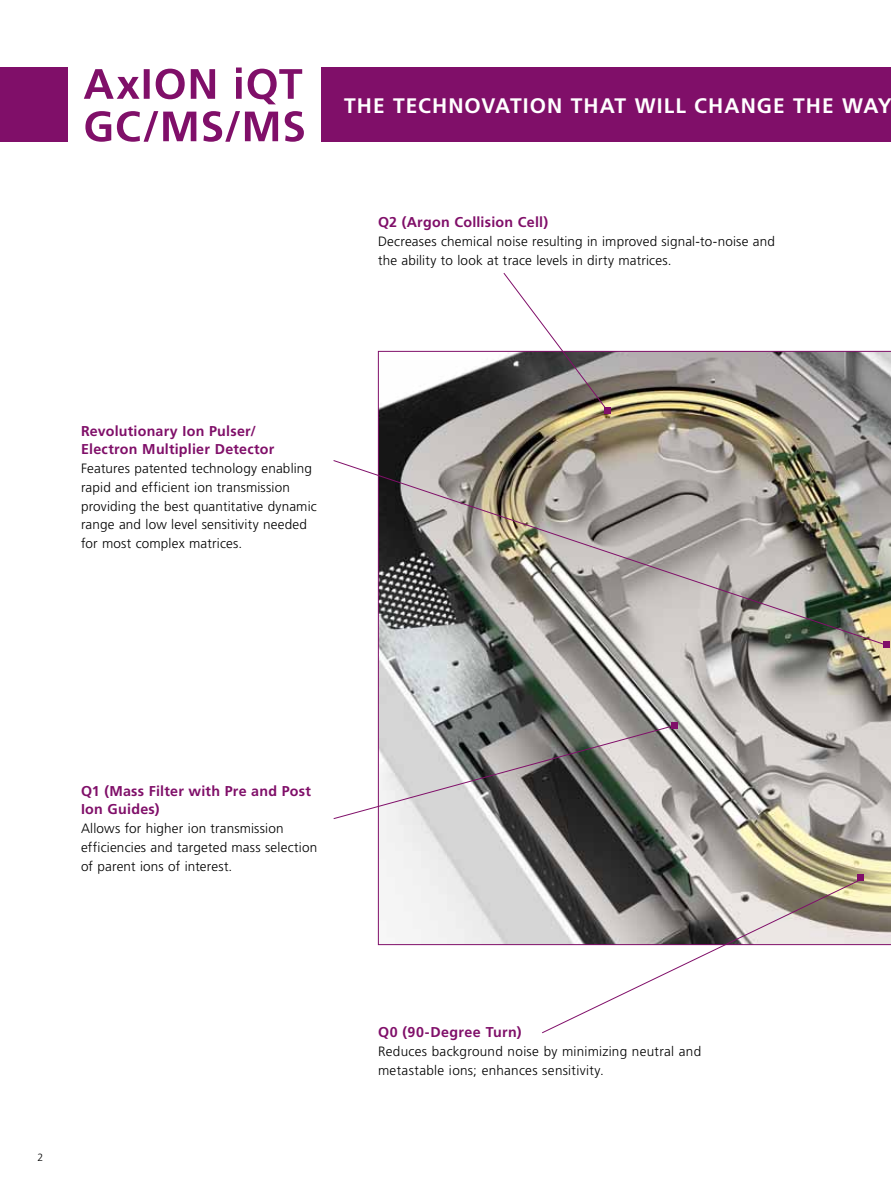
<style>
.page{position:relative;width:891px;height:1188px;background:#fff}
.page>*{position:absolute;margin:0;border:0;box-sizing:border-box;transform-origin:0 0}
.t1{font:700 21px "Frutiger";letter-spacing:.05em;color:#fff}
.t2{font:700 14.25px/18.8px "Frutiger";letter-spacing:.02em;color:#800f69}
.t3{font:300 13.5px/18.8px "Frutiger";letter-spacing:.015em;color:#000}
.t4{font:300 10.5px "Frutiger";color:#000}
</style>
<div class="page">
<img style="left:378px;top:351px;width:513px;height:594px">
<div style="left:883px;top:642px;width:7px;height:6px;background:#800f69"></div>
<div style="left:671px;top:722px;width:6px;height:7px;background:#800f69"></div>
<div style="left:857px;top:874px;width:7px;height:7px;background:#800f69"></div>
<div style="left:604px;top:407px;width:7px;height:7px;background:#800f69"></div>
<img style="left:333px;top:460px;width:554px;height:186px">
<svg style="left:541px;top:877px;width:324px;height:157px"></svg>
<svg style="left:333px;top:725px;width:342px;height:95px"></svg>
<svg style="left:503px;top:273px;width:105px;height:138px"></svg>
<svg style="left:85px;top:111px;width:219px;height:31px"></svg>
<svg style="left:84px;top:68px;width:218px;height:36px"></svg>
<div style="left:0;top:68px;width:68px;height:74px;background:#800f69"></div>
<div style="left:322px;top:68px;width:569px;height:74px;background:#800f69"></div>
<h1 class="t1" style="left:344px;top:93px;width:63px">The tec</h1>
<h1 class="t1" style="left:432px;top:93px;width:78px">hnovation</h1>
<h1 class="t1" style="left:571px;top:93px;width:170px">that will change</h1>
<h1 class="t1" style="left:793px;top:93px;width:100px">the way</h1>
<p class="t2" style="left:378px;top:213px;width:172px">Q2 (Argon Collision Cell)</p>
<p class="t3" style="left:378px;top:232px;width:399px">Decreases chemical noise resulting in improved signal-to-noise and the ability to look at trace levels in dirty matrices.</p>
<p class="t2" style="left:81px;top:421px;width:195px">Revolutionary Ion Pulser/<br>Electron Multiplier Detector</p>
<p class="t3" style="left:81px;top:459px;width:237px">Features patented technology enabling rapid and efficient ion transmission providing the best quantitative dynamic range and low level sensitivity needed for most complex matrices.</p>
<p class="t2" style="left:81px;top:781px;width:232px">Q1 (Mass Filter with Pre and Post<br>Ion Guides)</p>
<p class="t3" style="left:81px;top:819px;width:238px">Allows for higher ion transmission efficiencies and targeted mass selection of parent ions of interest.</p>
<p class="t4" style="left:38px;top:1151px;width:7px">2</p>
<p class="t2" style="left:378px;top:1023px;width:145px">Q0 (90-Degree Turn)</p>
<p class="t3" style="left:378px;top:1042px;width:325px">Reduces background noise by minimizing neutral and metastable ions; enhances sensitivity.</p>
</div>
